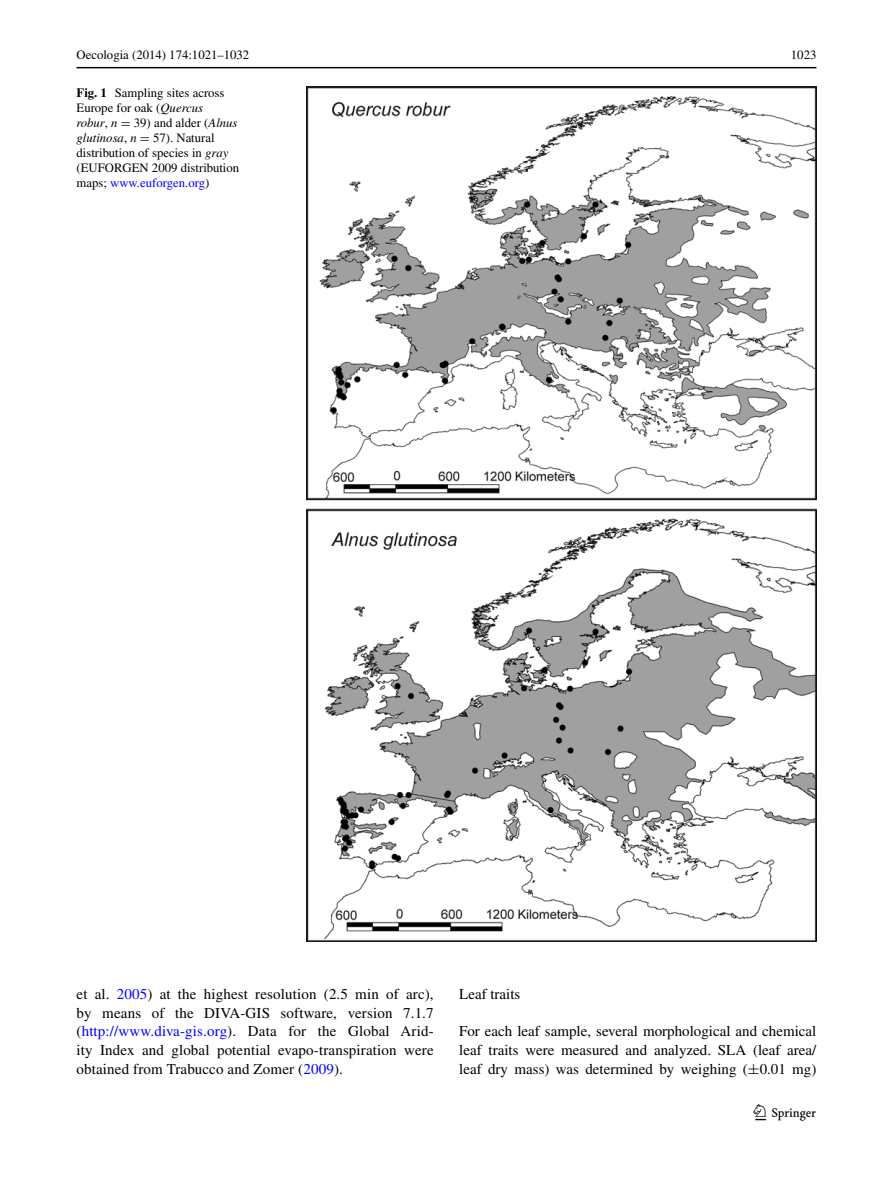
<style>
.page{position:relative;width:893px;height:1187px;background:#fff}
.page>*{position:absolute;margin:0;border:0;box-sizing:border-box;transform-origin:0 0}
.t1{font:22.5px "Springnew";color:#000}
.t2{font:15px/18.8px "Times";color:#000;text-align:justify}
.t3{font:12.75px/15px "Times";color:#000}
.s1{font-weight:700}
.s2{font-style:italic}
.s3{font-family:"MTSY"}
.s4{color:#00f}
</style>
<div class="page">
<hr style="left:77px;top:67px;width:739px;height:1px;background:#000">
<img style="left:306px;top:87px;width:510px;height:854px">
<p class="t3" style="left:77px;top:48px;width:174px">Oecologia (2014) 174:1021–1032</p>
<p class="t3" style="left:791px;top:48px;width:27px">1023</p>
<p class="t3" style="left:77px;top:85px;width:164px"><span class="s1">Fig. 1</span> Sampling sites across<br>Europe for oak (<span class="s2">Quercus<br>robur</span>, <span class="s2">n</span> <span class="s3">=</span> 39) and alder (<span class="s2">Alnus glutinosa</span>, <span class="s2">n</span> <span class="s3">=</span> 57). Natural distribution of species in <span class="s2">gray </span>(EUFORGEN 2009 distribution maps; <span class="s4">www.euforgen.org</span>)</p>
<p class="t2" style="left:77px;top:984px;width:359px">et al. <span class="s4">2005</span>) at the highest resolution (2.5 min of arc), by means of the DIVA-GIS software, version 7.1.7 (<span class="s4">http://www.diva-gis.org</span>). Data for the Global Arid&shy;ity Index and global potential evapo-transpiration were obtained from Trabucco and Zomer (<span class="s4">2009</span>).</p>
<p class="t2" style="left:459px;top:984px;width:63px">Leaf traits</p>
<p class="t2" style="left:459px;top:1021px;width:359px">For each leaf sample, several morphological and chemical leaf traits were measured and analyzed. SLA</p>
<p class="t2" style="left:459px;top:1040px;width:359px;text-align:right">(leaf area/<br>leaf dry mass) was determined by weighing (<span class="s3">±</span>0.01 mg)</p>
<h1 class="t1" style="left:755px;top:1104px;width:62px">1 3</h1>
</div>
